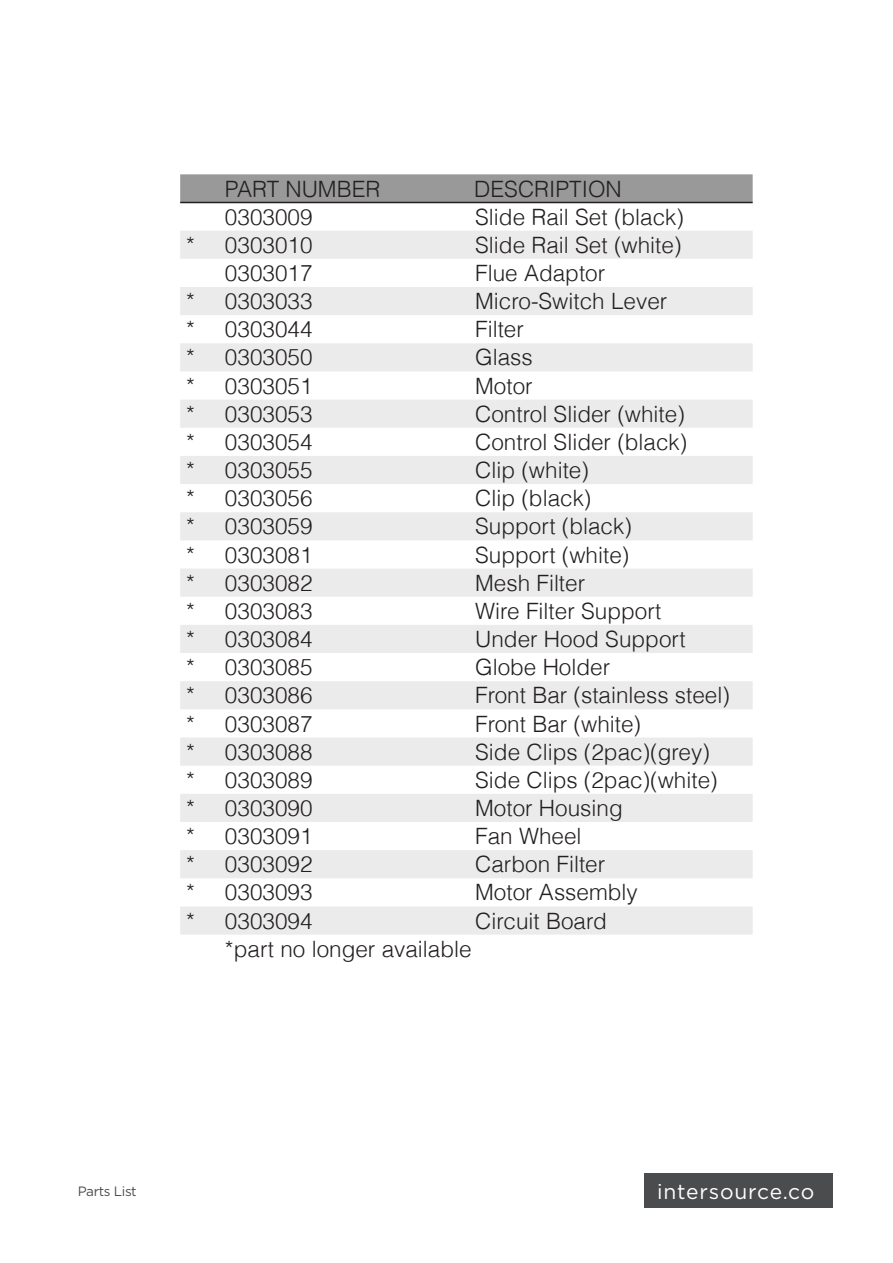
<style>
.page{position:relative;width:893px;height:1263px;background:#fff}
.page>*{position:absolute;margin:0;border:0;box-sizing:border-box;transform-origin:0 0}
.t1{font:300 22.5px "Helvetica";color:#231f20}
.t2{font:21px "Gotham";letter-spacing:.04em;color:#fff}
.t3{font:13.5px "Gotham";letter-spacing:-.03em;color:#4b4c4d}
</style>
<div class="page">
<div style="left:645px;top:1173px;width:188px;height:35px;background:#4b4c4d"></div>
<svg style="left:180px;top:174px;width:573px;height:28px;background:#999"></svg>
<svg style="left:180px;top:231px;width:573px;height:704px;fill:#ebebeb"></svg>
<hr style="left:180px;top:202px;width:39px;height:1px;background:#231f20">
<hr style="left:219px;top:202px;width:534px;height:1px;background:#231f20">
<p class="t1" style="left:225px;top:170px;width:157px">PART NUMBER</p>
<p class="t1" style="left:474px;top:170px;width:149px">DESCRIPTION</p>
<p class="t1" style="left:225px;top:199px;width:89px">0303009</p>
<p class="t1" style="left:475px;top:199px;width:210px">Slide Rail Set (black)</p>
<p class="t1" style="left:186px;top:227px;width:10px">*</p>
<p class="t1" style="left:225px;top:227px;width:89px">0303010</p>
<p class="t1" style="left:475px;top:227px;width:208px">Slide Rail Set (white)</p>
<p class="t1" style="left:225px;top:255px;width:89px">0303017</p>
<p class="t1" style="left:475px;top:255px;width:132px">Flue Adaptor</p>
<p class="t1" style="left:186px;top:283px;width:10px">*</p>
<p class="t1" style="left:225px;top:283px;width:89px">0303033</p>
<p class="t1" style="left:475px;top:283px;width:194px">Micro-Switch Lever</p>
<p class="t1" style="left:186px;top:311px;width:10px">*</p>
<p class="t1" style="left:225px;top:311px;width:89px">0303044</p>
<p class="t1" style="left:475px;top:311px;width:50px">Filter</p>
<p class="t1" style="left:186px;top:339px;width:10px">*</p>
<p class="t1" style="left:225px;top:339px;width:89px">0303050</p>
<p class="t1" style="left:475px;top:339px;width:59px">Glass</p>
<p class="t1" style="left:186px;top:368px;width:10px">*</p>
<p class="t1" style="left:225px;top:368px;width:89px">0303051</p>
<p class="t1" style="left:475px;top:368px;width:59px">Motor</p>
<p class="t1" style="left:186px;top:396px;width:10px">*</p>
<p class="t1" style="left:225px;top:396px;width:89px">0303053</p>
<p class="t1" style="left:475px;top:396px;width:211px">Control Slider (white)</p>
<p class="t1" style="left:186px;top:424px;width:10px">*</p>
<p class="t1" style="left:225px;top:424px;width:89px">0303054</p>
<p class="t1" style="left:475px;top:424px;width:214px">Control Slider (black)</p>
<p class="t1" style="left:186px;top:452px;width:10px">*</p>
<p class="t1" style="left:225px;top:452px;width:89px">0303055</p>
<p class="t1" style="left:475px;top:452px;width:115px">Clip (white)</p>
<p class="t1" style="left:186px;top:480px;width:10px">*</p>
<p class="t1" style="left:225px;top:480px;width:89px">0303056</p>
<p class="t1" style="left:475px;top:480px;width:118px">Clip (black)</p>
<p class="t1" style="left:186px;top:508px;width:10px">*</p>
<p class="t1" style="left:225px;top:508px;width:89px">0303059</p>
<p class="t1" style="left:475px;top:508px;width:158px">Support (black)</p>
<p class="t1" style="left:186px;top:536px;width:10px">*</p>
<p class="t1" style="left:225px;top:536px;width:89px">0303081</p>
<p class="t1" style="left:475px;top:536px;width:156px">Support (white)</p>
<p class="t1" style="left:186px;top:565px;width:10px">*</p>
<p class="t1" style="left:225px;top:565px;width:89px">0303082</p>
<p class="t1" style="left:475px;top:565px;width:112px">Mesh Filter</p>
<p class="t1" style="left:186px;top:593px;width:10px">*</p>
<p class="t1" style="left:225px;top:593px;width:89px">0303083</p>
<p class="t1" style="left:475px;top:593px;width:188px">Wire Filter Support</p>
<p class="t1" style="left:186px;top:621px;width:10px">*</p>
<p class="t1" style="left:225px;top:621px;width:89px">0303084</p>
<p class="t1" style="left:475px;top:621px;width:212px">Under Hood Support</p>
<p class="t1" style="left:186px;top:649px;width:10px">*</p>
<p class="t1" style="left:225px;top:649px;width:89px">0303085</p>
<p class="t1" style="left:475px;top:649px;width:137px">Globe Holder</p>
<p class="t1" style="left:186px;top:677px;width:10px">*</p>
<p class="t1" style="left:225px;top:677px;width:89px">0303086</p>
<p class="t1" style="left:475px;top:677px;width:256px">Front Bar (stainless steel)</p>
<p class="t1" style="left:186px;top:705px;width:10px">*</p>
<p class="t1" style="left:225px;top:705px;width:89px">0303087</p>
<p class="t1" style="left:475px;top:705px;width:167px">Front Bar (white)</p>
<p class="t1" style="left:186px;top:734px;width:10px">*</p>
<p class="t1" style="left:225px;top:734px;width:89px">0303088</p>
<p class="t1" style="left:475px;top:734px;width:236px">Side Clips (2pac)(grey)</p>
<p class="t1" style="left:186px;top:762px;width:10px">*</p>
<p class="t1" style="left:225px;top:762px;width:89px">0303089</p>
<p class="t1" style="left:475px;top:762px;width:244px">Side Clips (2pac)(white)</p>
<p class="t1" style="left:186px;top:790px;width:10px">*</p>
<p class="t1" style="left:225px;top:790px;width:89px">0303090</p>
<p class="t1" style="left:475px;top:790px;width:149px">Motor Housing</p>
<p class="t1" style="left:186px;top:818px;width:10px">*</p>
<p class="t1" style="left:225px;top:818px;width:89px">0303091</p>
<p class="t1" style="left:475px;top:818px;width:108px">Fan Wheel</p>
<p class="t1" style="left:186px;top:846px;width:10px">*</p>
<p class="t1" style="left:225px;top:846px;width:89px">0303092</p>
<p class="t1" style="left:475px;top:846px;width:132px">Carbon Filter</p>
<p class="t1" style="left:186px;top:874px;width:10px">*</p>
<p class="t1" style="left:225px;top:874px;width:89px">0303093</p>
<p class="t1" style="left:475px;top:874px;width:164px">Motor Assembly</p>
<p class="t1" style="left:186px;top:902px;width:10px">*</p>
<p class="t1" style="left:225px;top:902px;width:89px">0303094</p>
<p class="t1" style="left:475px;top:902px;width:133px">Circuit Board</p>
<p class="t1" style="left:225px;top:931px;width:248px">*part no longer available</p>
<p class="t3" style="left:78px;top:1182px;width:60px">Parts List</p>
<p class="t2" style="left:657px;top:1178px;width:159px">intersource.co</p>
</div>
